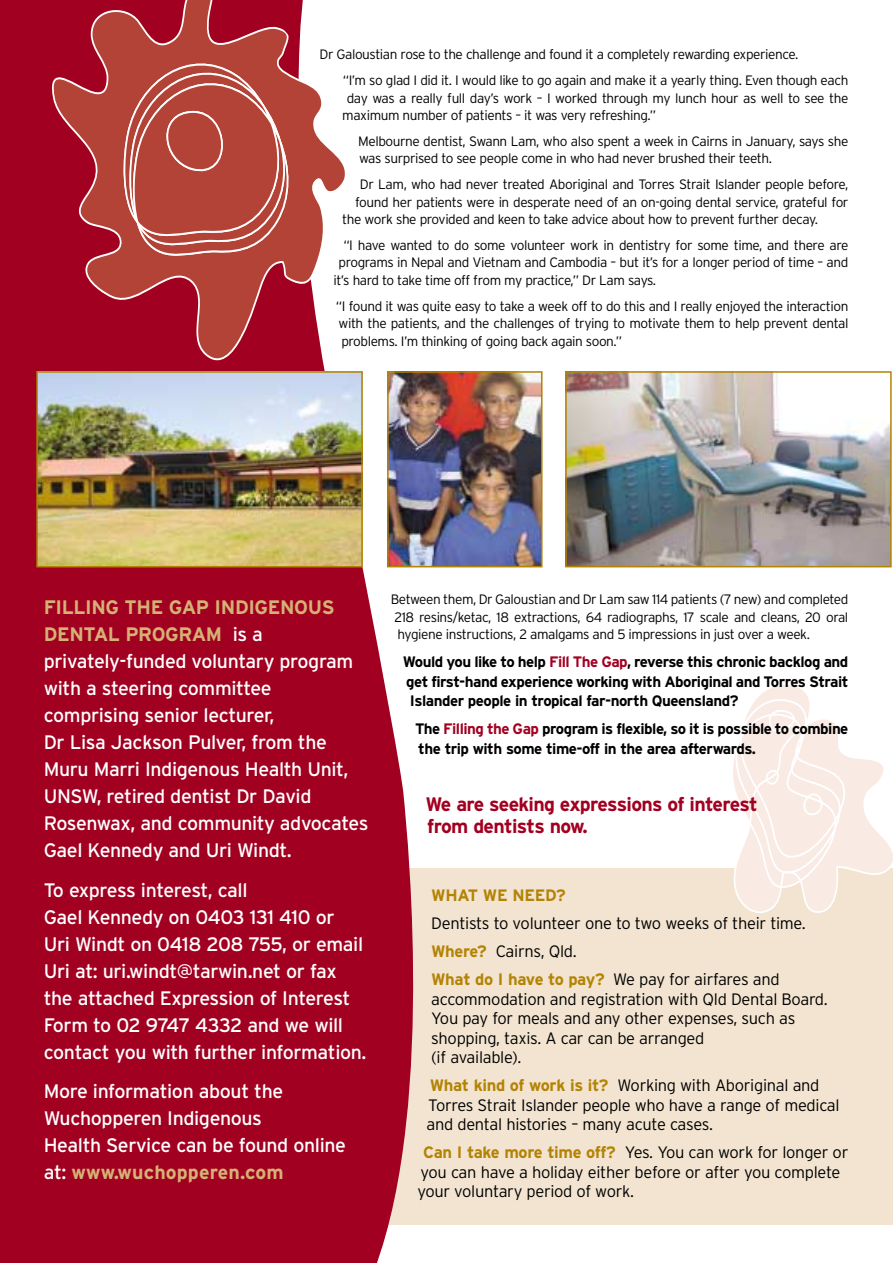
<style>
.page{position:relative;width:893px;height:1263px;background:#fff}
.page>*{position:absolute;margin:0;border:0;box-sizing:border-box;transform-origin:0 0}
.t1{font:19.5px/27px "Interstate";letter-spacing:-.02em;color:#fff}
.t2{font:700 19.5px/22.5px "Interstate";letter-spacing:-.035em;color:#a20021}
.t3{font:300 16.5px/19.5px "Interstate";letter-spacing:-.02em;color:#000}
.t4{font:700 16.5px "Interstate";letter-spacing:-.02em;color:#b38304}
.t5{font:700 15.15px/19.5px "Interstate";letter-spacing:-.035em;color:#000;text-align:justify}
.t6{font:300 13.65px/17.4px "Interstate";letter-spacing:-.03em;color:#000}
.s1{font-weight:700;color:#d4b275}
.s2{color:#a20021}
.s3{font-weight:700;color:#b38304}
</style>
<div class="page">
<div style="left:220px;top:869px;width:672px;height:356px;background:#f2e4d0"></div>
<svg style="left:727px;top:685px;width:165px;height:228px"></svg>
<svg style="left:0;top:0;width:413px;height:1263px;background:#ac1c39"></svg>
<svg style="left:49px;top:0;width:304px;height:363px;background:#ba4e51"></svg>
<img style="left:39px;top:374px;width:321px;height:190px">
<div style="left:36px;top:371px;width:327px;height:196px;border:2px solid #b38304"></div>
<img style="left:568px;top:374px;width:320px;height:190px">
<div style="left:565px;top:371px;width:326px;height:196px;border:2px solid #b38304"></div>
<img style="left:390px;top:374px;width:149px;height:190px">
<div style="left:387px;top:371px;width:155px;height:196px;border:2px solid #b38304"></div>
<p class="t6" style="left:343px;top:43px;width:507px;line-height:26px;text-indent:-23px">Dr Galoustian rose to the challenge and found it a completely rewarding experience.<br>“I’m so glad I did it. I would like to go again and make it a yearly thing. Even though each</p>
<p class="t6" style="left:342px;top:90px;width:507px;text-indent:5px">day was a really full day’s work – I worked through my lunch hour as well to see the maximum number of patients – it was very refreshing.”</p>
<p class="t6" style="left:358px;top:134px;width:491px">Melbourne dentist, Swann Lam, who also spent a week in Cairns in January, says she was surprised to see people come in who had never brushed their teeth.</p>
<p class="t6" style="left:360px;top:177px;width:490px">Dr Lam, who had never treated Aboriginal and Torres Strait Islander people before,</p>
<p class="t6" style="left:355px;top:194px;width:495px">found her patients were in desperate need of an on-going dental service, grateful for</p>
<p class="t6" style="left:342px;top:212px;width:477px">the work she provided and keen to take advice about how to prevent further decay.</p>
<p class="t6" style="left:343px;top:238px;width:506px">“I have wanted to do some volunteer work in dentistry for some time, and there are</p>
<p class="t6" style="left:338px;top:255px;width:511px">programs in Nepal and Vietnam and Cambodia – but it’s for a longer period of time – and</p>
<p class="t6" style="left:333px;top:272px;width:324px">it’s hard to take time off from my practice,” Dr Lam says.</p>
<p class="t6" style="left:336px;top:298px;width:514px;text-align:justify">“I found it was quite easy to take a week off to do this and I really enjoyed the interaction with the patients, and the challenges of trying to motivate them to help prevent dental problems. I’m thinking of going back again soon.”</p>
<p class="t1" style="left:44px;top:595px;width:326px"><span class="s1">FILLING THE GAP INDIGENOUS<br>DENTAL PROGRAM</span> is a privately-funded voluntary program with a steering committee comprising senior lecturer,<br>Dr Lisa Jackson Pulver, from the<br>Muru Marri Indigenous Health Unit,<br>UNSW, retired dentist Dr David<br>Rosenwax, and community advocates<br>Gael Kennedy and Uri Windt.</p>
<h1 class="t1" style="left:44px;top:878px;width:324px">To express interest, call<br>Gael Kennedy on 0403 131 410 or<br>Uri Windt on 0418 208 755, or email<br>Uri at: uri.windt@tarwin.net or fax the attached Expression of Interest<br>Form to 02 9747 4332 and we will contact you with further information.</h1>
<h1 class="t1" style="left:44px;top:1080px;width:304px">More information about the<br>Wuchopperen Indigenous<br>Health Service can be found online at: <span class="s1">www.wuchopperen.com</span></h1>
<p class="t6" style="left:391px;top:592px;width:459px;text-align:justify">Between them, Dr Galoustian and Dr Lam saw 114 patients (7 new) and completed 218 resins/ketac, 18 extractions, 64 radiographs, 17 scale and cleans, 20 oral hygiene instructions, 2 amalgams and 5 impressions in just over a week.</p>
<p class="t5" style="left:403px;top:653px;width:447px">Would you like to help <span class="s2">Fill The Gap</span>, reverse this chronic backlog and get first-hand experience working with Aboriginal and Torres Strait Islander people in tropical far-north Queensland?</p>
<p class="t5" style="left:415px;top:720px;width:435px">The <span class="s2">Filling the Gap</span> program is flexible, so it is possible to combine the trip with some time-off in the area afterwards.</p>
<h1 class="t2" style="left:425px;top:794px;width:334px">We are seeking expressions of interest from dentists now.</h1>
<p class="t4" style="left:431px;top:889px;width:136px">WHAT WE NEED?</p>
<p class="t3" style="left:431px;top:911px;width:376px;line-height:28px">Dentists to volunteer one to two weeks of their time.<br><span class="s3">Where?</span> Cairns, Qld.<br><span class="s3">What do I have to pay?</span> We pay for airfares and</p>
<p class="t3" style="left:431px;top:991px;width:398px">accommodation and registration with Qld Dental Board.<br>You pay for meals and any other expenses, such as shopping, taxis. A car can be arranged<br>(if available).</p>
<p class="t3" style="left:426px;top:1077px;width:414px"><span class="s3">What kind of work is it?</span> Working with Aboriginal and<br>Torres Strait Islander people who have a range of medical and dental histories – many acute cases.</p>
<p class="t3" style="left:417px;top:1144px;width:432px;text-indent:6px"><span class="s3">Can I take more time off?</span> Yes. You can work for longer or you can have a holiday either before or after you complete your voluntary period of work.</p>
</div>
